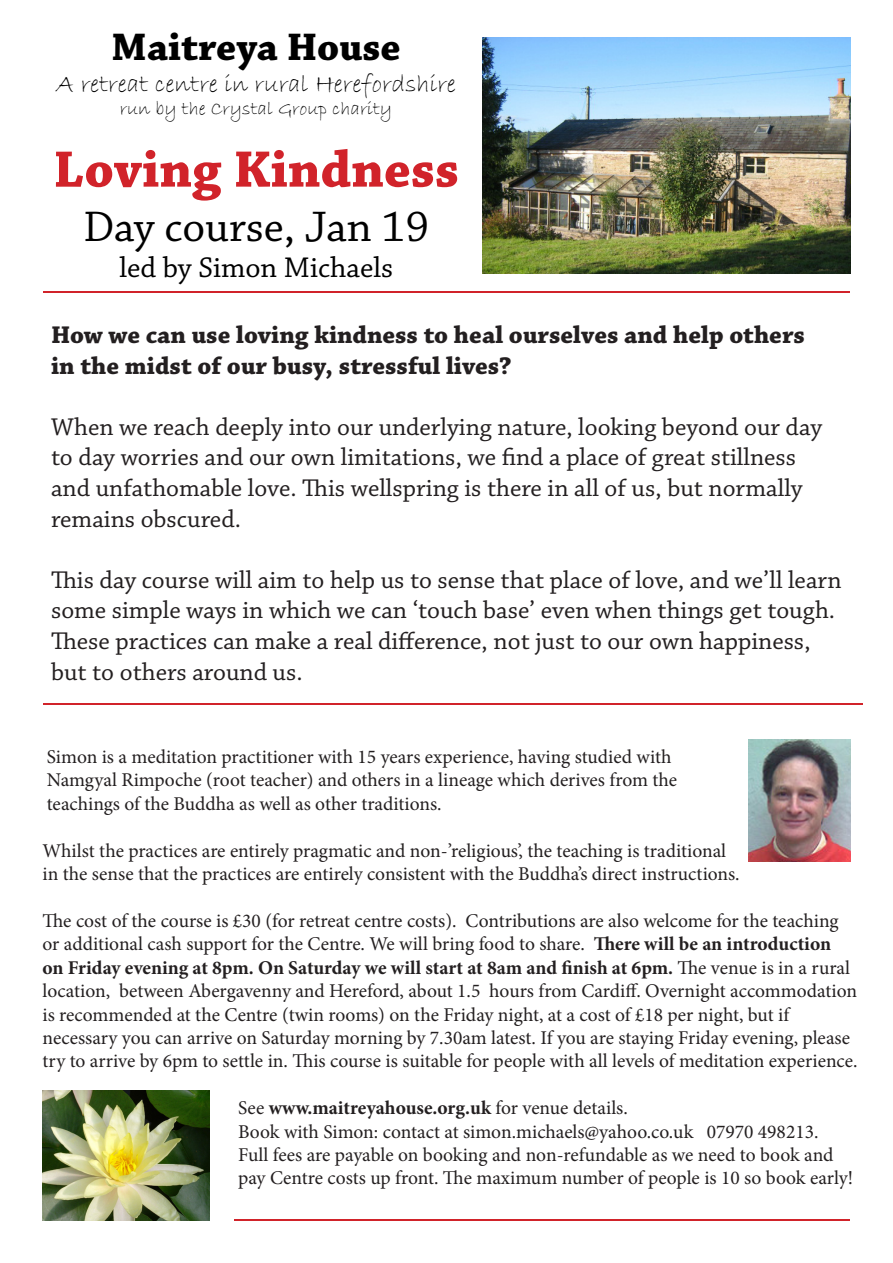
<style>
.page{position:relative;width:893px;height:1263px;background:#fff}
.page>*{position:absolute;margin:0;border:0;box-sizing:border-box;transform-origin:0 0}
.t1{font:700 54px "Chaparral Pro";color:#d1232a}
.t2{font:45px "Chaparral Pro";color:#000}
.t3{font:700 40.5px "Chaparral Pro";color:#000}
.t4{font:30px "Chaparral Pro";color:#000}
.t5{font:25.5px/30.6px "Chaparral Pro";color:#231f20}
.t6{font:700 25.5px/30.6px "Chaparral Pro";color:#231f20}
.t7{font:25.5px "Bradley Hand ITC";color:#000}
.t8{font:19.5px/23.4px "Minion Pro";color:#231f20}
.t9{font:19.5px "Bradley Hand ITC";color:#000}
.s1{font-weight:700}
</style>
<div class="page">
<img style="left:483px;top:38px;width:367px;height:236px">
<img style="left:43px;top:1090px;width:167px;height:130px">
<img style="left:748px;top:740px;width:102px;height:121px">
<hr style="left:43px;top:291px;width:807px;height:2px;background:#d1232a">
<hr style="left:43px;top:703px;width:819px;height:2px;background:#d1232a">
<hr style="left:234px;top:1219px;width:616px;height:1px;background:#d1232a">
<p class="t3" style="left:112px;top:24px;width:291px">Maitreya House</p>
<p class="t7" style="left:56px;top:67px;width:401px">A retreat centre in rural Herefordshire</p>
<p class="t9" style="left:120px;top:96px;width:274px">run by the Crystal Group charity</p>
<p class="t1" style="left:53px;top:138px;width:407px">Loving Kindness</p>
<p class="t2" style="left:83px;top:201px;width:347px">Day course, Jan 19</p>
<p class="t4" style="left:119px;top:251px;width:275px">led by Simon Michaels</p>
<p class="t6" style="left:51px;top:320px;width:755px">How we can use loving kindness to heal ourselves and help others in the midst of our busy, stressful lives?</p>
<p class="t5" style="left:51px;top:412px;width:773px">When we reach deeply into our underlying nature, looking beyond our day to day worries and our own limitations, we find a place of great stillness and unfathomable love. This wellspring is there in all of us, but normally remains obscured.</p>
<p class="t5" style="left:51px;top:565px;width:792px">This day course will aim to help us to sense that place of love, and we’ll learn some simple ways in which we can ‘touch base’ even when things get tough.</p>
<p class="t5" style="left:51px;top:626px;width:761px">These practices can make a real difference, not just to our own happiness, but to others around us.</p>
<p class="t8" style="left:47px;top:745px;width:632px">Simon is a meditation practitioner with 15 years experience, having studied with<br>Namgyal Rimpoche (root teacher) and others in a lineage which derives from the teachings of the Buddha as well as other traditions.</p>
<p class="t8" style="left:43px;top:839px;width:699px">Whilst the practices are entirely pragmatic and non-’religious’, the teaching is traditional in the sense that the practices are entirely consistent with the Buddha’s direct instructions.</p>
<p class="t8" style="left:43px;top:909px;width:816px">The cost of the course is £30 (for retreat centre costs). Contributions are also welcome for the teaching or additional cash support for the Centre. We will bring food to share. <span class="s1">There will be an introduction<br>on Friday evening at 8pm. On Saturday we will start at 8am and finish at 6pm.</span> The venue is in a rural location, between Abergavenny and Hereford, about 1.5 hours from Cardiff. Overnight accommodation is recommended at the Centre (twin rooms) on the Friday night, at a cost of £18 per night, but if necessary you can arrive on Saturday morning by 7.30am latest. If you are staying Friday evening, please try to arrive by 6pm to settle in. This course is suitable for people with all levels of meditation experience.</p>
<p class="t8" style="left:238px;top:1096px;width:582px">See <span class="s1">www.maitreyahouse.org.uk</span> for venue details.<br>Book with Simon: contact at simon.michaels@yahoo.co.uk 07970 498213.</p>
<p class="t8" style="left:238px;top:1143px;width:616px">Full fees are payable on booking and non-refundable as we need to book and pay Centre costs up front. The maximum number of people is 10 so book early!</p>
</div>
